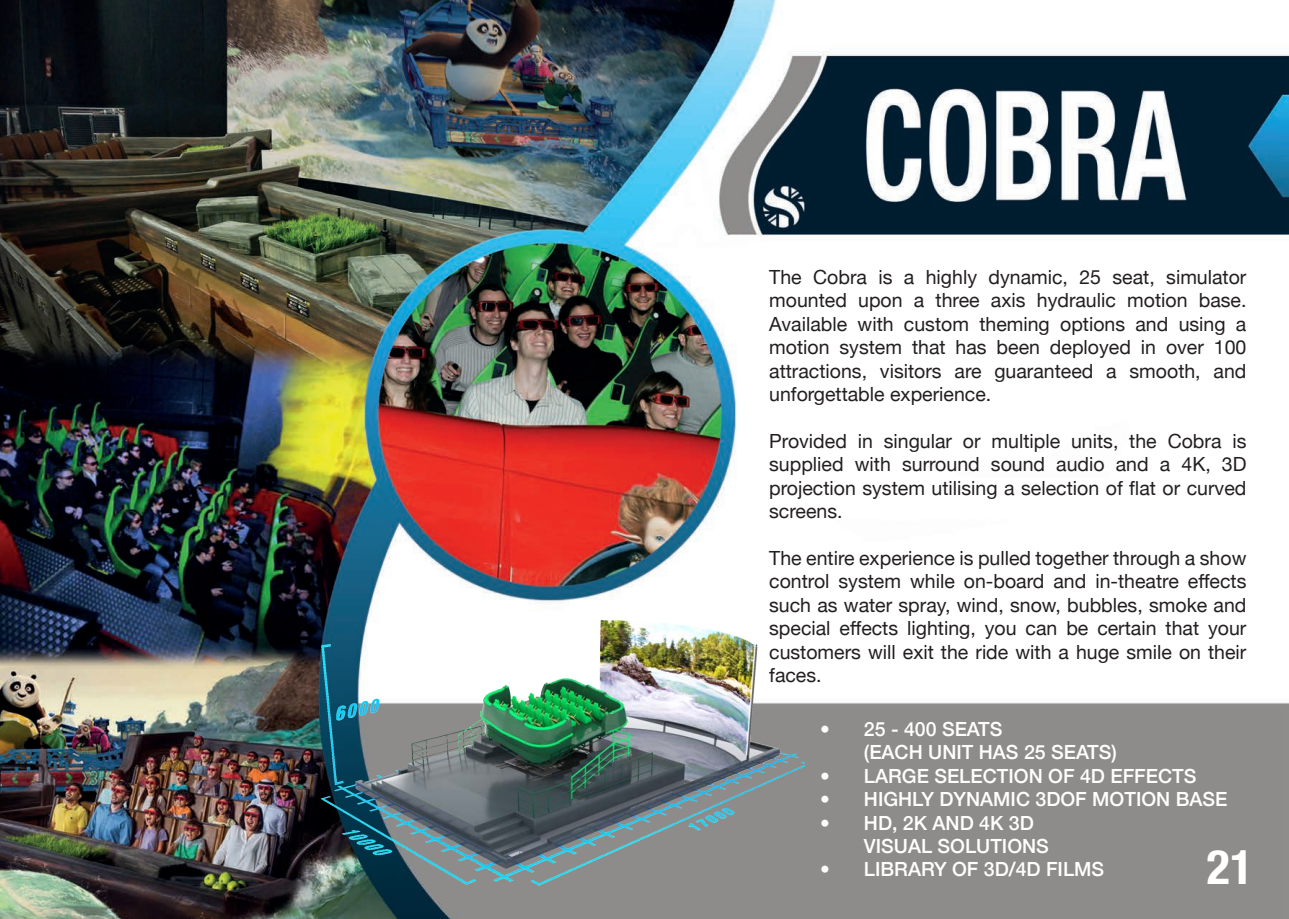
<style>
.page{position:relative;width:1289px;height:919px;background:#fff}
.page>*{position:absolute;margin:0;border:0;box-sizing:border-box;transform-origin:0 0}
.t1{font:700 condensed 48px "Helvetica Neue";color:#fff}
.t2{font:19.5px/23.4px "Helvetica Neue";color:#231f20;text-align:justify}
.t3{font:500 19.5px/23.4px "Helvetica Neue";color:#fff}
</style>
<div class="page">
<img style="left:0;top:0;width:1288px;height:918px">
<img style="left:321px;top:595px;width:483px;height:315px">
<p class="t2" style="left:769px;top:265px;width:479px">The Cobra is a highly dynamic, 25 seat, simulator mounted upon a three axis hydraulic motion base.<br>Available with custom theming options and using a motion system that has been deployed in over 100 attractions, visitors are guaranteed a smooth, and unforgettable experience.</p>
<p class="t2" style="left:769px;top:429px;width:479px">Provided in singular or multiple units, the Cobra is supplied with surround sound audio and a 4K, 3D projection system utilising a selection of flat or curved screens.</p>
<p class="t2" style="left:769px;top:546px;width:479px">The entire experience is pulled together through a show control system while on-board and in-theatre effects such as water spray, wind, snow, bubbles, smoke and special effects lighting, you can be certain that your customers will exit the ride with a huge smile on their faces.</p>
<p class="t3" style="left:863px;top:716px;width:254px;text-indent:-44px">• 25 - 400 SEATS<br>(EACH UNIT HAS 25 SEATS)</p>
<p class="t3" style="left:820px;top:763px;width:378px">• LARGE SELECTION OF 4D EFFECTS</p>
<p class="t3" style="left:820px;top:787px;width:409px">• HIGHLY DYNAMIC 3DOF MOTION BASE</p>
<p class="t3" style="left:863px;top:810px;width:186px;text-indent:-44px">• HD, 2K AND 4K 3D<br>VISUAL SOLUTIONS</p>
<p class="t3" style="left:820px;top:857px;width:285px">• LIBRARY OF 3D/4D FILMS</p>
<h1 class="t1" style="left:1206px;top:837px;width:48px">21</h1>
</div>
